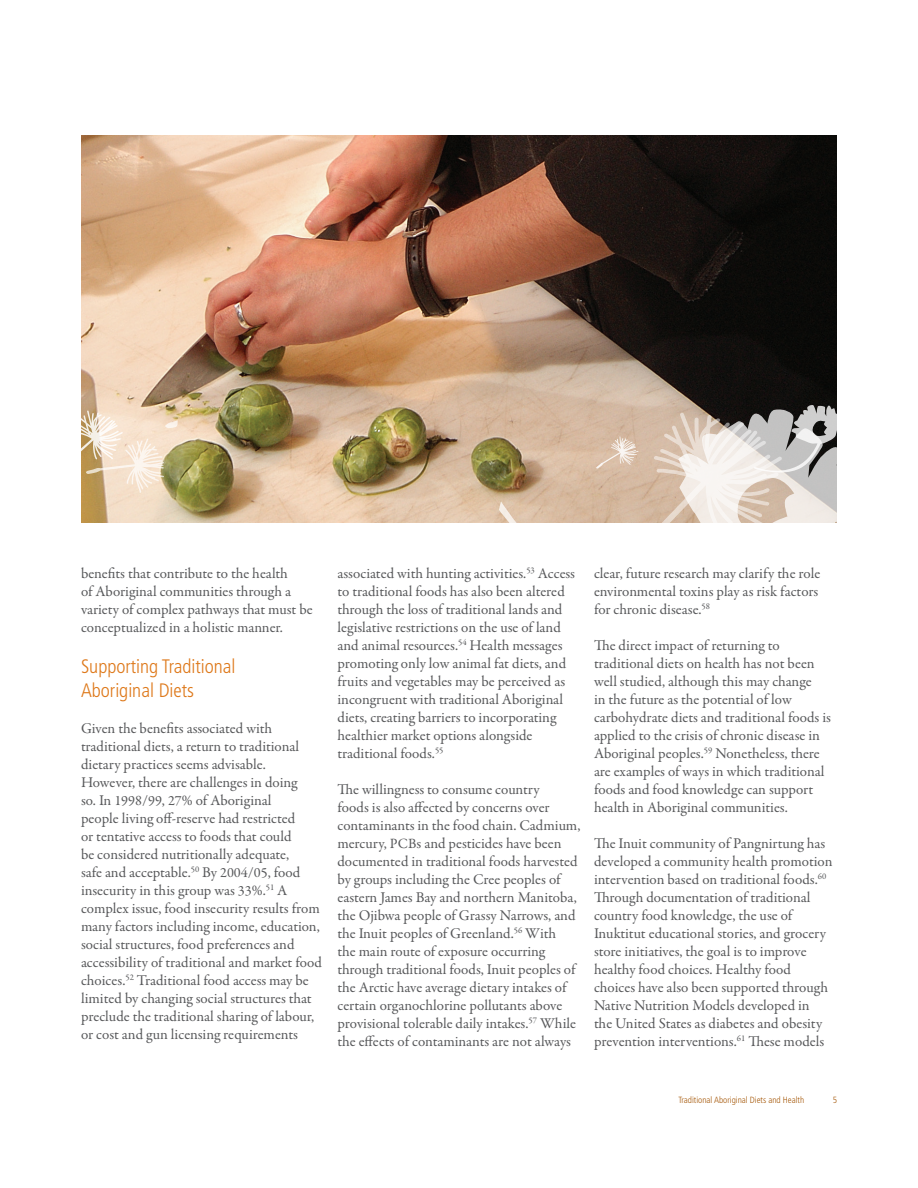
<style>
.page{position:relative;width:918px;height:1188px;background:#fff}
.page>*{position:absolute;margin:0;border:0;box-sizing:border-box;transform-origin:0 0}
.SUBTITLE{font:300 condensed 19.5px/23.4px "Frutiger";color:#de791b}
.BODY{font:15px/18px "Garamond Premr Pro";color:#57585a}
.t1{font:300 condensed 9px "Frutiger";color:#a6590b}
.s1{font-size:14.25px}
</style>
<div class="page">
<img style="left:81px;top:135px;width:756px;height:388px">
<svg style="left:499px;top:409px;width:96px;height:114px;background:#cbb093"></svg>
<svg style="left:595px;top:405px;width:242px;height:118px;background:#cdc0b4"></svg>
<svg style="left:81px;top:410px;width:98px;height:83px;background:#e4d1b5"></svg>
<p class="BODY" style="left:81px;top:565px;width:233px">benefits that contribute to the health<br>of Aboriginal communities through a variety of complex pathways that must be conceptualized in a holistic manner.</p>
<p class="SUBTITLE" style="left:81px;top:655px;width:156px">Supporting Traditional<br>Aboriginal Diets</p>
<p class="BODY" style="left:81px;top:719px;width:243px">Given the benefits associated with traditional diets, a return to traditional dietary practices seems advisable.<br>However, there are challenges in doing<br>so. In <span class="s1">1998</span>/<span class="s1">99</span>, <span class="s1">27</span>% of Aboriginal<br>people living off-reserve had restricted<br>or tentative access to foods that could<br>be considered nutritionally adequate,<br>safe and acceptable.<sup>50</sup> By <span class="s1">2004</span>/<span class="s1">05</span>, food insecurity in this group was <span class="s1">33</span>%.<sup>51</sup> A complex issue, food insecurity results from many factors including income, education, social structures, food preferences and accessibility of traditional and market food choices.<sup>52</sup> Traditional food access may be limited by changing social structures that preclude the traditional sharing of labour, or cost and gun licensing requirements</p>
<p class="BODY" style="left:338px;top:565px;width:239px">associated with hunting activities.<sup>53</sup> Access to traditional foods has also been altered through the loss of traditional lands and legislative restrictions on the use of land and animal resources.<sup>54</sup> Health messages promoting only low animal fat diets, and fruits and vegetables may be perceived as incongruent with traditional Aboriginal diets, creating barriers to incorporating healthier market options alongside traditional foods.<sup>55</sup></p>
<p class="BODY" style="left:338px;top:781px;width:244px">The willingness to consume country<br>foods is also affected by concerns over contaminants in the food chain. Cadmium, mercury, <span class="s1">PCB</span>s and pesticides have been documented in traditional foods harvested by groups including the Cree peoples of eastern James Bay and northern Manitoba, the Ojibwa people of Grassy Narrows, and the Inuit peoples of Greenland.<sup>56</sup> With<br>the main route of exposure occurring through traditional foods, Inuit peoples of the Arctic have average dietary intakes of certain organochlorine pollutants above provisional tolerable daily intakes.<sup>57</sup> While the effects of contaminants are not always</p>
<p class="BODY" style="left:594px;top:565px;width:228px">clear, future research may clarify the role environmental toxins play as risk factors for chronic disease.<sup>58</sup></p>
<p class="BODY" style="left:594px;top:637px;width:239px">The direct impact of returning to traditional diets on health has not been well studied, although this may change<br>in the future as the potential of low carbohydrate diets and traditional foods is applied to the crisis of chronic disease in Aboriginal peoples.<sup>59</sup> Nonetheless, there are examples of ways in which traditional foods and food knowledge can support health in Aboriginal communities.</p>
<p class="BODY" style="left:594px;top:835px;width:240px">The Inuit community of Pangnirtung has developed a community health promotion intervention based on traditional foods.<sup>60<br></sup>Through documentation of traditional country food knowledge, the use of Inuktitut educational stories, and grocery store initiatives, the goal is to improve healthy food choices. Healthy food choices have also been supported through Native Nutrition Models developed in<br>the United States as diabetes and obesity prevention interventions.<sup>61</sup> These models</p>
<p class="t1" style="left:678px;top:1095px;width:127px">Traditional Aboriginal Diets and Health</p>
<p class="t1" style="left:833px;top:1095px;width:6px">5</p>
</div>
